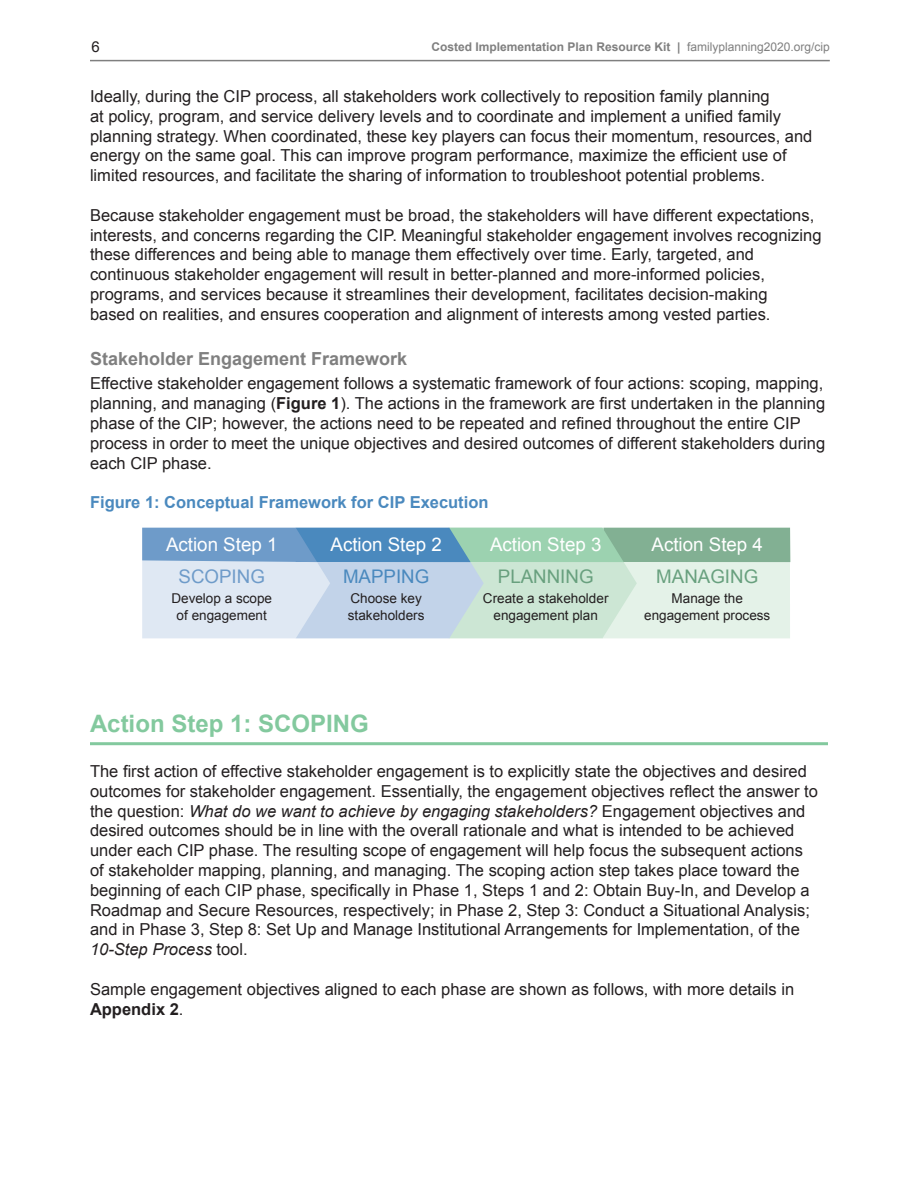
<style>
.page{position:relative;width:918px;height:1188px;background:#fff}
.page>*{position:absolute;margin:0;border:0;box-sizing:border-box;transform-origin:0 0}
.green_heads_w_rule{font:700 24px "Arial";color:#83c99e}
.t1{font:18.75px "Arial";color:#fff}
.t2{font:18.75px "Arial";color:#68a07e}
.t3{font:18.75px "Arial";color:#4a89be}
.t4{font:18.75px "Arial";color:#6e9bc9}
.level_2_toc_gray_hea{font:700 18px "Arial";color:#7f7f7f}
.main_text{font:16.5px/19.8px "Arial";color:#231f20}
.figure_blue_heads{font:700 16.5px "Arial";color:#4a89be}
.t5{font:15px "Arial";color:#231f20}
.t6{font:13.5px/16.2px "Arial";color:#231f20;text-align:center}
.footnotes{font:700 12px "Arial";color:#7f7f7f}
.s1{font-weight:400}
.s2{font-weight:700}
.s3{font-style:italic}
</style>
<div class="page">
<hr style="left:90px;top:742px;width:738px;height:3px;background:#83c99e">
<hr style="left:90px;top:60px;width:740px;height:1px;background:#7f7f7f">
<svg style="left:142px;top:528px;width:648px;height:110px;background:#b7d2d6"></svg>
<p class="t5" style="left:92px;top:37px;width:10px">6</p>
<p class="footnotes" style="left:432px;top:39px;width:400px">Costed Implementation Plan Resource Kit | <span class="s1">familyplanning2020.org/cip</span></p>
<p class="main_text" style="left:90px;top:86px;width:724px">Ideally, during the CIP process, all stakeholders work collectively to reposition family planning<br>at policy, program, and service delivery levels and to coordinate and implement a unified family planning strategy. When coordinated, these key players can focus their momentum, resources, and energy on the same goal. This can improve program performance, maximize the efficient use of limited resources, and facilitate the sharing of information to troubleshoot potential problems.</p>
<p class="main_text" style="left:90px;top:205px;width:733px">Because stakeholder engagement must be broad, the stakeholders will have different expectations, interests, and concerns regarding the CIP. Meaningful stakeholder engagement involves recognizing these differences and being able to manage them effectively over time. Early, targeted, and continuous stakeholder engagement will result in better-planned and more-informed policies, programs, and services because it streamlines their development, facilitates decision-making<br>based on realities, and ensures cooperation and alignment of interests among vested parties.</p>
<p class="level_2_toc_gray_hea" style="left:90px;top:347px;width:319px">Stakeholder Engagement Framework</p>
<p class="main_text" style="left:90px;top:374px;width:737px">Effective stakeholder engagement follows a systematic framework of four actions: scoping, mapping, planning, and managing (<span class="s2">Figure 1</span>). The actions in the framework are first undertaken in the planning phase of the CIP; however, the actions need to be repeated and refined throughout the entire CIP process in order to meet the unique objectives and desired outcomes of different stakeholders during each CIP phase.</p>
<p class="figure_blue_heads" style="left:90px;top:491px;width:400px">Figure 1: Conceptual Framework for CIP Execution</p>
<p class="t1" style="left:166px;top:532px;width:113px">Action Step 1</p>
<p class="t4" style="left:179px;top:564px;width:88px">SCOPING</p>
<p class="t6" style="left:171px;top:591px;width:102px">Develop a scope of engagement</p>
<p class="t1" style="left:331px;top:532px;width:113px">Action Step 2</p>
<p class="t3" style="left:343px;top:564px;width:88px">MAPPING</p>
<p class="t6" style="left:348px;top:591px;width:78px;text-align:left">Choose key stakeholders</p>
<p class="t1" style="left:490px;top:532px;width:113px">Action Step 3</p>
<p class="t2" style="left:498px;top:564px;width:97px">PLANNING</p>
<p class="t6" style="left:483px;top:591px;width:127px">Create a stakeholder engagement plan</p>
<p class="t1" style="left:652px;top:532px;width:113px">Action Step 4</p>
<p class="t2" style="left:656px;top:564px;width:103px">MANAGING</p>
<p class="t6" style="left:644px;top:591px;width:128px">Manage the engagement process</p>
<p class="green_heads_w_rule" style="left:90px;top:707px;width:280px">Action Step 1: SCOPING</p>
<p class="main_text" style="left:90px;top:761px;width:729px">The first action of effective stakeholder engagement is to explicitly state the objectives and desired outcomes for stakeholder engagement. Essentially, the engagement objectives reflect the answer to the question: <span class="s3">What do we want to achieve by engaging stakeholders?</span> Engagement objectives and desired outcomes should be in line with the overall rationale and what is intended to be achieved under each CIP phase. The resulting scope of engagement will help focus the subsequent actions of stakeholder mapping, planning, and managing. The scoping action step takes place toward the beginning of each CIP phase, specifically in Phase 1, Steps 1 and 2: Obtain Buy-In, and Develop a Roadmap and Secure Resources, respectively; in Phase 2, Step 3: Conduct a Situational Analysis; and in Phase 3, Step 8: Set Up and Manage Institutional Arrangements for Implementation, of the <span class="s3">10-Step Process</span> tool.</p>
<p class="main_text" style="left:90px;top:979px;width:706px">Sample engagement objectives aligned to each phase are shown as follows, with more details in<br><span class="s2">Appendix 2</span>.</p>
</div>
